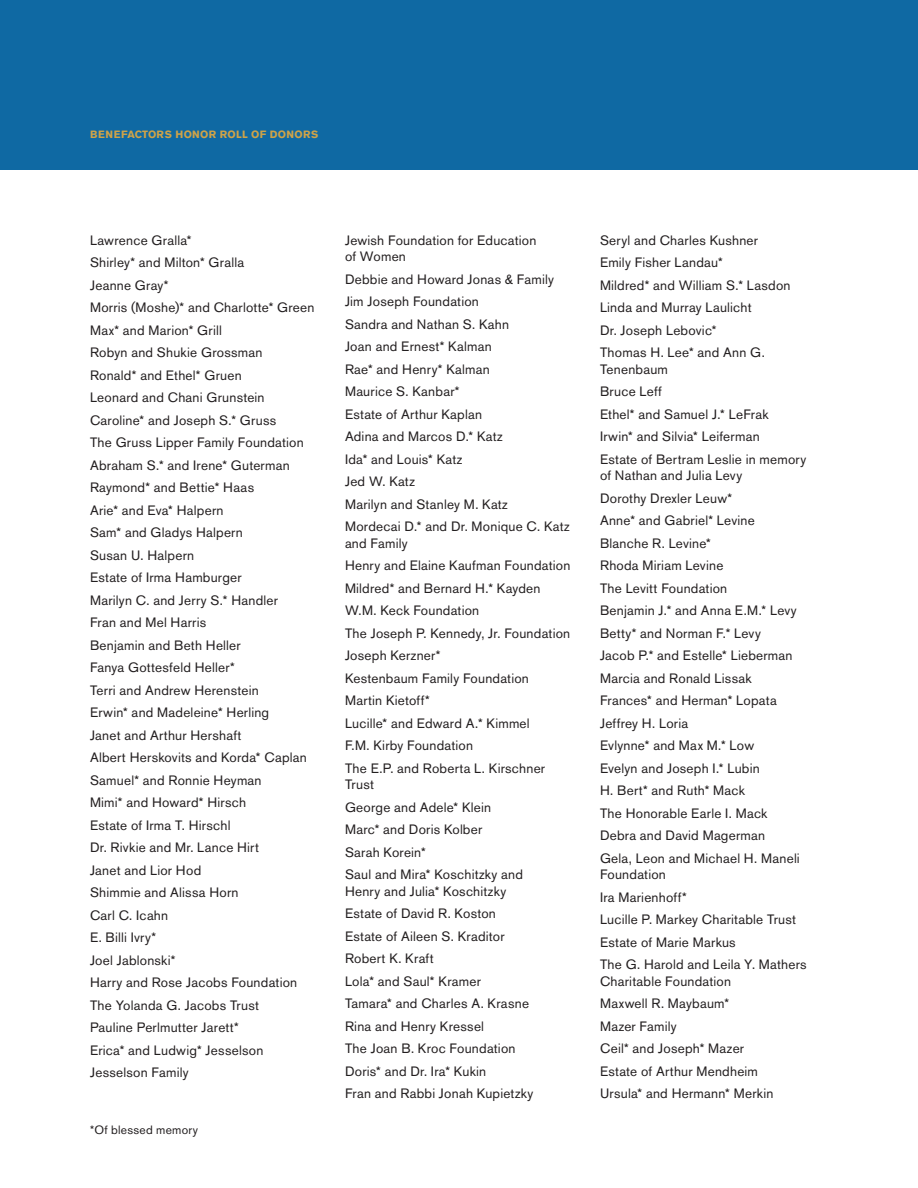
<style>
.page{position:relative;width:918px;height:1188px;background:#fff}
.page>*{position:absolute;margin:0;border:0;box-sizing:border-box;transform-origin:0 0}
.Donor_List{font:13.5px/16.5px "Akzidenz Grotesk BE";letter-spacing:.015em;color:#231f20}
.Donor_List-2{font:12px "Akzidenz Grotesk BE";letter-spacing:.025em;color:#231f20}
.Head_Level_1{font:700 10.5px "Akzidenz Grotesk BE";letter-spacing:.02em;color:#cea349}
</style>
<div class="page">
<div style="left:0;top:0;width:918px;height:170px;background:#0f69a3"></div>
<p class="Head_Level_1" style="left:90px;top:129px;width:230px">BENEFACTORS HONOR ROLL OF DONORS</p>
<p class="Donor_List" style="left:90px;top:231px;width:103px">Lawrence Gralla*</p>
<p class="Donor_List" style="left:90px;top:254px;width:156px">Shirley* and Milton* Gralla</p>
<p class="Donor_List" style="left:90px;top:276px;width:80px">Jeanne Gray*</p>
<p class="Donor_List" style="left:90px;top:299px;width:226px">Morris (Moshe)* and Charlotte* Green</p>
<p class="Donor_List" style="left:90px;top:321px;width:133px">Max* and Marion* Grill</p>
<p class="Donor_List" style="left:90px;top:344px;width:174px">Robyn and Shukie Grossman</p>
<p class="Donor_List" style="left:90px;top:366px;width:153px">Ronald* and Ethel* Gruen</p>
<p class="Donor_List" style="left:90px;top:389px;width:176px">Leonard and Chani Grunstein</p>
<p class="Donor_List" style="left:90px;top:411px;width:188px">Caroline* and Joseph S.* Gruss</p>
<p class="Donor_List" style="left:90px;top:434px;width:215px">The Gruss Lipper Family Foundation</p>
<p class="Donor_List" style="left:90px;top:456px;width:201px">Abraham S.* and Irene* Guterman</p>
<p class="Donor_List" style="left:90px;top:479px;width:166px">Raymond* and Bettie* Haas</p>
<p class="Donor_List" style="left:90px;top:501px;width:135px">Arie* and Eva* Halpern</p>
<p class="Donor_List" style="left:90px;top:524px;width:154px">Sam* and Gladys Halpern</p>
<p class="Donor_List" style="left:90px;top:546px;width:106px">Susan U. Halpern</p>
<p class="Donor_List" style="left:90px;top:569px;width:153px">Estate of Irma Hamburger</p>
<p class="Donor_List" style="left:90px;top:591px;width:190px">Marilyn C. and Jerry S.* Handler</p>
<p class="Donor_List" style="left:90px;top:614px;width:118px">Fran and Mel Harris</p>
<p class="Donor_List" style="left:90px;top:636px;width:152px">Benjamin and Beth Heller</p>
<p class="Donor_List" style="left:90px;top:659px;width:146px">Fanya Gottesfeld Heller*</p>
<p class="Donor_List" style="left:90px;top:681px;width:170px">Terri and Andrew Herenstein</p>
<p class="Donor_List" style="left:90px;top:704px;width:181px">Erwin* and Madeleine* Herling</p>
<p class="Donor_List" style="left:90px;top:726px;width:153px">Janet and Arthur Hershaft</p>
<p class="Donor_List" style="left:90px;top:749px;width:218px">Albert Herskovits and Korda* Caplan</p>
<p class="Donor_List" style="left:90px;top:771px;width:173px">Samuel* and Ronnie Heyman</p>
<p class="Donor_List" style="left:90px;top:794px;width:158px">Mimi* and Howard* Hirsch</p>
<p class="Donor_List" style="left:90px;top:816px;width:142px">Estate of Irma T. Hirschl</p>
<p class="Donor_List" style="left:90px;top:839px;width:171px">Dr. Rivkie and Mr. Lance Hirt</p>
<p class="Donor_List" style="left:90px;top:861px;width:113px">Janet and Lior Hod</p>
<p class="Donor_List" style="left:90px;top:884px;width:150px">Shimmie and Alissa Horn</p>
<p class="Donor_List" style="left:90px;top:906px;width:80px">Carl C. Icahn</p>
<p class="Donor_List" style="left:90px;top:929px;width:68px">E. Billi Ivry*</p>
<p class="Donor_List" style="left:90px;top:951px;width:87px">Joel Jablonski*</p>
<p class="Donor_List" style="left:90px;top:974px;width:209px">Harry and Rose Jacobs Foundation</p>
<p class="Donor_List" style="left:90px;top:996px;width:171px">The Yolanda G. Jacobs Trust</p>
<p class="Donor_List" style="left:90px;top:1019px;width:150px">Pauline Perlmutter Jarett*</p>
<p class="Donor_List" style="left:90px;top:1041px;width:175px">Erica* and Ludwig* Jesselson</p>
<p class="Donor_List" style="left:90px;top:1064px;width:100px">Jesselson Family</p>
<p class="Donor_List-2" style="left:90px;top:1123px;width:110px">*Of blessed memory</p>
<p class="Donor_List" style="left:345px;top:231px;width:193px">Jewish Foundation for Education of Women</p>
<p class="Donor_List" style="left:345px;top:270px;width:211px">Debbie and Howard Jonas &amp; Family</p>
<p class="Donor_List" style="left:345px;top:293px;width:135px">Jim Joseph Foundation</p>
<p class="Donor_List" style="left:345px;top:315px;width:166px">Sandra and Nathan S. Kahn</p>
<p class="Donor_List" style="left:345px;top:338px;width:148px">Joan and Ernest* Kalman</p>
<p class="Donor_List" style="left:345px;top:360px;width:146px">Rae* and Henry* Kalman</p>
<p class="Donor_List" style="left:345px;top:383px;width:116px">Maurice S. Kanbar*</p>
<p class="Donor_List" style="left:345px;top:405px;width:139px">Estate of Arthur Kaplan</p>
<p class="Donor_List" style="left:345px;top:428px;width:159px">Adina and Marcos D.* Katz</p>
<p class="Donor_List" style="left:345px;top:450px;width:119px">Ida* and Louis* Katz</p>
<p class="Donor_List" style="left:345px;top:473px;width:71px">Jed W. Katz</p>
<p class="Donor_List" style="left:345px;top:495px;width:164px">Marilyn and Stanley M. Katz</p>
<p class="Donor_List" style="left:345px;top:518px;width:226px">Mordecai D.* and Dr. Monique C. Katz and Family</p>
<p class="Donor_List" style="left:345px;top:557px;width:227px">Henry and Elaine Kaufman Foundation</p>
<p class="Donor_List" style="left:345px;top:579px;width:197px">Mildred* and Bernard H.* Kayden</p>
<p class="Donor_List" style="left:345px;top:602px;width:136px">W.M. Keck Foundation</p>
<p class="Donor_List" style="left:345px;top:624px;width:227px">The Joseph P. Kennedy, Jr. Foundation</p>
<p class="Donor_List" style="left:345px;top:647px;width:97px">Joseph Kerzner*</p>
<p class="Donor_List" style="left:345px;top:669px;width:185px">Kestenbaum Family Foundation</p>
<p class="Donor_List" style="left:345px;top:692px;width:86px">Martin Kietoff*</p>
<p class="Donor_List" style="left:345px;top:714px;width:186px">Lucille* and Edward A.* Kimmel</p>
<p class="Donor_List" style="left:345px;top:737px;width:130px">F.M. Kirby Foundation</p>
<p class="Donor_List" style="left:345px;top:759px;width:202px">The E.P. and Roberta L. Kirschner<br>Trust</p>
<p class="Donor_List" style="left:345px;top:798px;width:148px">George and Adele* Klein</p>
<p class="Donor_List" style="left:345px;top:821px;width:139px">Marc* and Doris Kolber</p>
<p class="Donor_List" style="left:345px;top:843px;width:82px">Sarah Korein*</p>
<p class="Donor_List" style="left:345px;top:866px;width:180px">Saul and Mira* Koschitzky and<br>Henry and Julia* Koschitzky</p>
<p class="Donor_List" style="left:345px;top:905px;width:152px">Estate of David R. Koston</p>
<p class="Donor_List" style="left:345px;top:927px;width:161px">Estate of Aileen S. Kraditor</p>
<p class="Donor_List" style="left:345px;top:950px;width:90px">Robert K. Kraft</p>
<p class="Donor_List" style="left:345px;top:972px;width:137px">Lola* and Saul* Kramer</p>
<p class="Donor_List" style="left:345px;top:995px;width:186px">Tamara* and Charles A. Krasne</p>
<p class="Donor_List" style="left:345px;top:1017px;width:141px">Rina and Henry Kressel</p>
<p class="Donor_List" style="left:345px;top:1040px;width:172px">The Joan B. Kroc Foundation</p>
<p class="Donor_List" style="left:345px;top:1062px;width:143px">Doris* and Dr. Ira* Kukin</p>
<p class="Donor_List" style="left:345px;top:1085px;width:190px">Fran and Rabbi Jonah Kupietzky</p>
<p class="Donor_List" style="left:600px;top:231px;width:160px">Seryl and Charles Kushner</p>
<p class="Donor_List" style="left:600px;top:254px;width:124px">Emily Fisher Landau*</p>
<p class="Donor_List" style="left:600px;top:276px;width:192px">Mildred* and William S.* Lasdon</p>
<p class="Donor_List" style="left:600px;top:299px;width:153px">Linda and Murray Laulicht</p>
<p class="Donor_List" style="left:600px;top:321px;width:118px">Dr. Joseph Lebovic*</p>
<p class="Donor_List" style="left:600px;top:344px;width:166px">Thomas H. Lee* and Ann G.<br>Tenenbaum</p>
<p class="Donor_List" style="left:600px;top:383px;width:63px">Bruce Leff</p>
<p class="Donor_List" style="left:600px;top:405px;width:170px">Ethel* and Samuel J.* LeFrak</p>
<p class="Donor_List" style="left:600px;top:428px;width:161px">Irwin* and Silvia* Leiferman</p>
<p class="Donor_List" style="left:600px;top:450px;width:208px">Estate of Bertram Leslie in memory of Nathan and Julia Levy</p>
<p class="Donor_List" style="left:600px;top:489px;width:134px">Dorothy Drexler Leuw*</p>
<p class="Donor_List" style="left:600px;top:512px;width:156px">Anne* and Gabriel* Levine</p>
<p class="Donor_List" style="left:600px;top:534px;width:113px">Blanche R. Levine*</p>
<p class="Donor_List" style="left:600px;top:557px;width:125px">Rhoda Miriam Levine</p>
<p class="Donor_List" style="left:600px;top:579px;width:129px">The Levitt Foundation</p>
<p class="Donor_List" style="left:600px;top:602px;width:198px">Benjamin J.* and Anna E.M.* Levy</p>
<p class="Donor_List" style="left:600px;top:624px;width:162px">Betty* and Norman F.* Levy</p>
<p class="Donor_List" style="left:600px;top:647px;width:194px">Jacob P.* and Estelle* Lieberman</p>
<p class="Donor_List" style="left:600px;top:669px;width:153px">Marcia and Ronald Lissak</p>
<p class="Donor_List" style="left:600px;top:692px;width:178px">Frances* and Herman* Lopata</p>
<p class="Donor_List" style="left:600px;top:714px;width:90px">Jeffrey H. Loria</p>
<p class="Donor_List" style="left:600px;top:737px;width:156px">Evlynne* and Max M.* Low</p>
<p class="Donor_List" style="left:600px;top:759px;width:161px">Evelyn and Joseph I.* Lubin</p>
<p class="Donor_List" style="left:600px;top:782px;width:147px">H. Bert* and Ruth* Mack</p>
<p class="Donor_List" style="left:600px;top:804px;width:169px">The Honorable Earle I. Mack</p>
<p class="Donor_List" style="left:600px;top:827px;width:167px">Debra and David Magerman</p>
<p class="Donor_List" style="left:600px;top:849px;width:201px">Gela, Leon and Michael H. Maneli<br>Foundation</p>
<p class="Donor_List" style="left:600px;top:888px;width:88px">Ira Marienhoff*</p>
<p class="Donor_List" style="left:600px;top:911px;width:198px">Lucille P. Markey Charitable Trust</p>
<p class="Donor_List" style="left:600px;top:933px;width:137px">Estate of Marie Markus</p>
<p class="Donor_List" style="left:600px;top:956px;width:208px">The G. Harold and Leila Y. Mathers<br>Charitable Foundation</p>
<p class="Donor_List" style="left:600px;top:995px;width:131px">Maxwell R. Maybaum*</p>
<p class="Donor_List" style="left:600px;top:1017px;width:78px">Mazer Family</p>
<p class="Donor_List" style="left:600px;top:1040px;width:146px">Ceil* and Joseph* Mazer</p>
<p class="Donor_List" style="left:600px;top:1062px;width:160px">Estate of Arthur Mendheim</p>
<p class="Donor_List" style="left:600px;top:1085px;width:175px">Ursula* and Hermann* Merkin</p>
</div>
